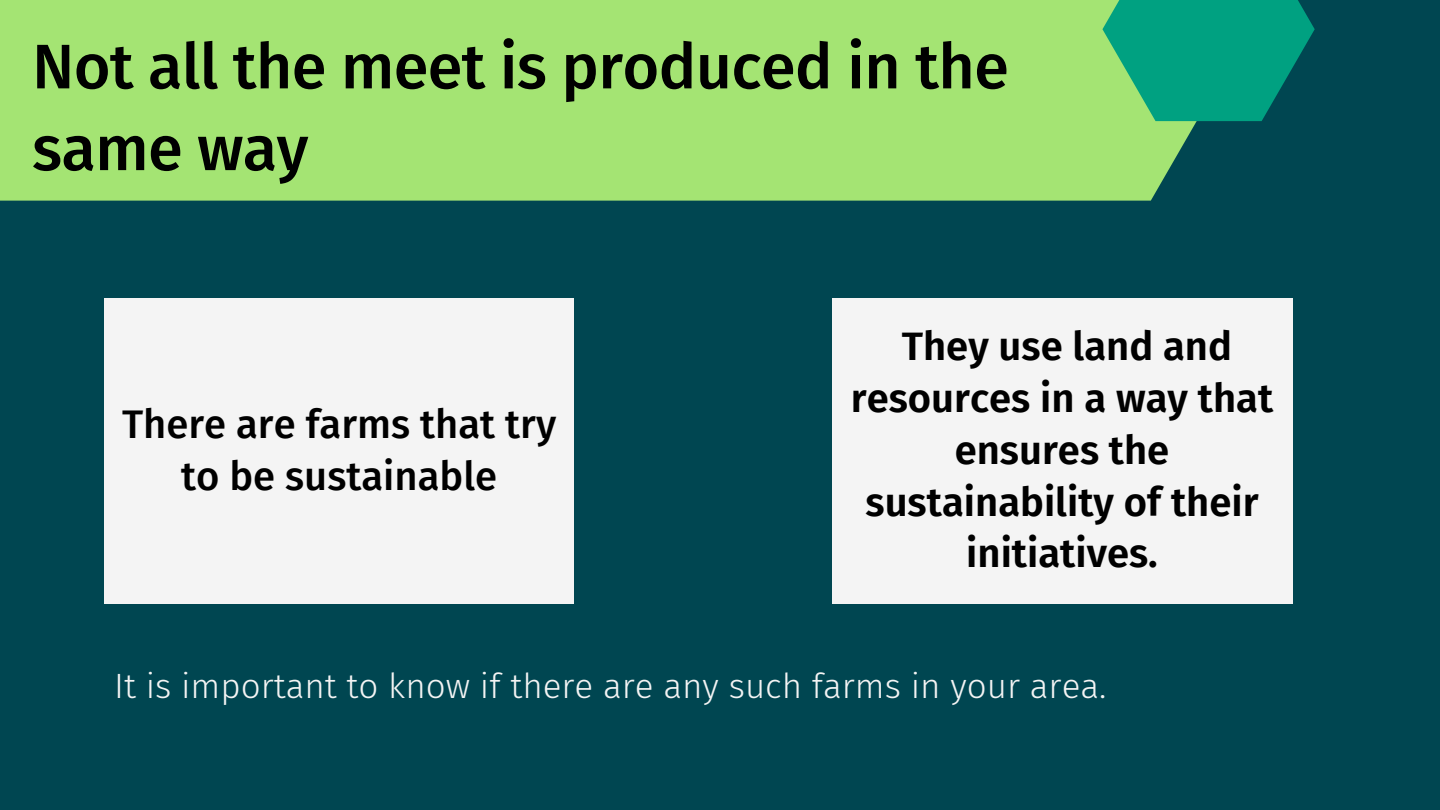
<style>
.page{position:relative;width:1440px;height:810px;background:#004651}
.page>*{position:absolute;margin:0;border:0;box-sizing:border-box;transform-origin:0 0}
.t1{font:500 63px/81.8px "Fira Sans";letter-spacing:-.01em;color:#000}
.t2{font:600 40px/51.8px "Fira Sans";color:#000;text-align:center}
.t3{font:500 40px/51.8px "Fira Sans";color:#000;text-align:center}
.t4{font:300 35px "Fira Sans";color:#f4f4f4}
</style>
<div class="page">
<div style="left:104px;top:298px;width:470px;height:306px;background:#f4f4f4"></div>
<div style="left:0;top:0;width:1197px;height:201px;background:#a4e473"></div>
<svg style="left:1102px;top:0;width:213px;height:121px;background:#129f7a"></svg>
<div style="left:832px;top:298px;width:460px;height:306px;background:#f4f4f4"></div>
<h1 class="t1" style="left:32px;top:26px;width:978px">Not all the meet is produced in the same way</h1>
<p class="t3" style="left:122px;top:399px;width:436px">There are farms that try to be sustainable</p>
<p class="t2" style="left:851px;top:321px;width:424px">They use land and resources in a way that ensures the sustainability of their initiatives.</p>
<p class="t4" style="left:114px;top:665px;width:994px">It is important to know if there are any such farms in your area.</p>
</div>
